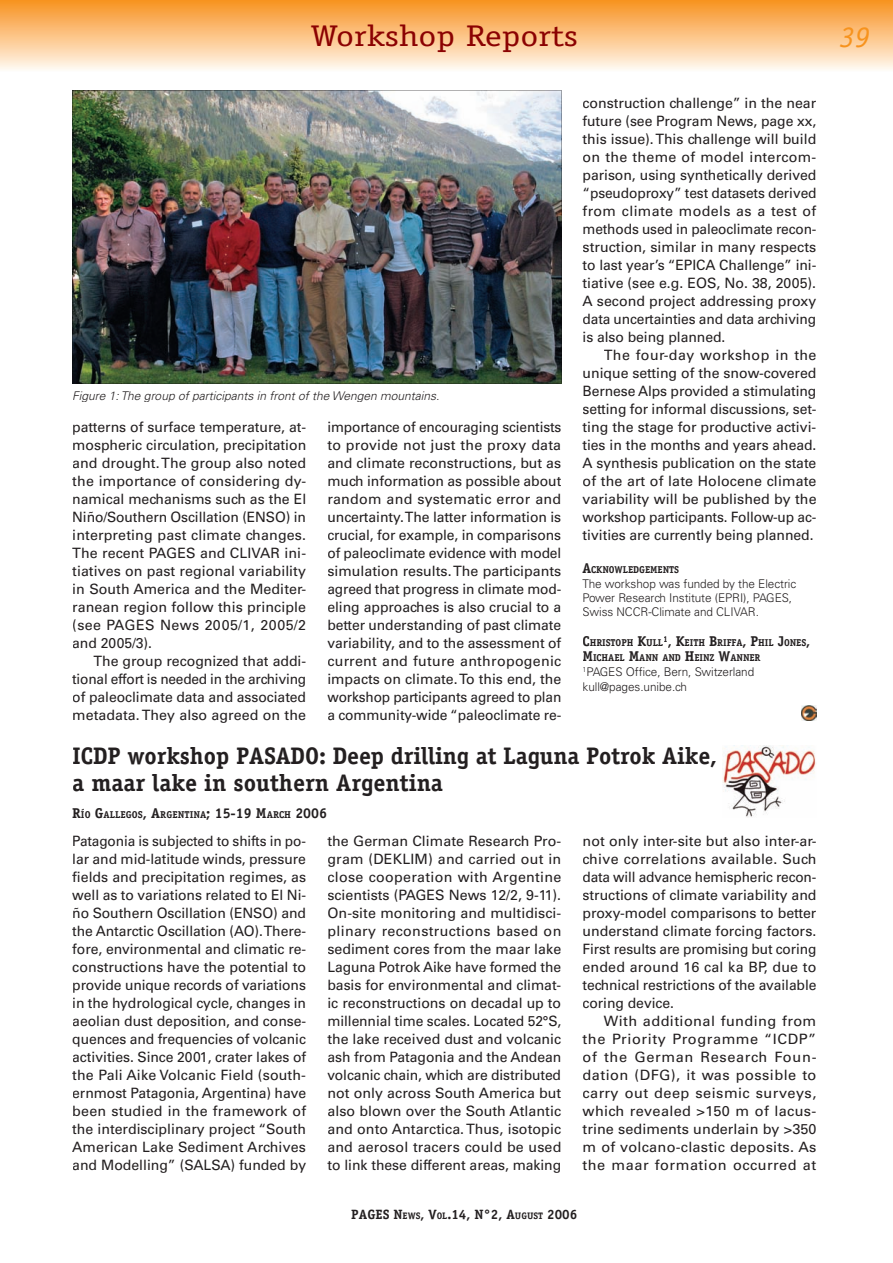
<style>
.page{position:relative;width:893px;height:1263px;background:#fff}
.page>*{position:absolute;margin:0;border:0;box-sizing:border-box;transform-origin:0 0}
.t1{font:30px "Officina Serif";color:#8b0202;scale:1.2 1}
.t2{font:italic 30px "Officina Serif";color:#f7931d}
.t3{font:700 24px/27px "Officina Serif";letter-spacing:-.005em;color:#231f20}
.t4{font:14.25px/18px "Univers";letter-spacing:-.005em;color:#231f20;text-align:justify}
.t5{font:14.25px/18px "Univers";letter-spacing:-.005em;color:#231f20;text-align:justify;scale:.96 1}
.t6{font:700 13.5px "Officina Serif";color:#231f20}
.t7{font:300 12px/13.8px "Univers";letter-spacing:-.005em;color:#231f20}
.t8{font:italic 300 12px "Univers";color:#231f20}
.t9{font:700 9.9px/15px "Officina Serif";letter-spacing:-.005em;color:#231f20}
.s1{font-size:14.25px}
.s2{font-size:9.45px}
</style>
<div class="page">
<div style="left:0;top:0;width:893px;height:72px;background:linear-gradient(to bottom,#f8911e,#fff9f1)"></div>
<img style="left:801px;top:705px;width:15px;height:15px">
<img style="left:122px;top:139px;width:390px;height:195px">
<img style="left:72px;top:90px;width:489px;height:49px">
<img style="left:72px;top:139px;width:50px;height:244px">
<img style="left:512px;top:139px;width:49px;height:244px">
<img style="left:121px;top:334px;width:392px;height:49px">
<img style="left:723px;top:746px;width:93px;height:71px">
<h1 class="t1" style="left:311px;top:19px;width:224px">Workshop Reports</h1>
<h1 class="t2" style="left:840px;top:19px;width:31px">39</h1>
<p class="t8" style="left:72px;top:388px;width:369px">Figure 1: The group of participants in front of the Wengen mountains.</p>
<p class="t4" style="left:72px;top:418px;width:235px">patterns of surface temperature, at&shy;mospheric circulation, precipitation and drought. The group also noted the importance of considering dy&shy;namical mechanisms such as the El Niño/Southern Oscillation (ENSO) in interpreting past climate changes.<br>The recent PAGES and CLIVAR ini&shy;tiatives on past regional variability in South America and the Mediter&shy;ranean region follow this principle (see PAGES News 2005/1, 2005/2 and 2005/3).</p>
<p class="t4" style="left:72px;top:652px;width:235px;text-indent:21px">The group recognized that addi&shy;tional effort is needed in the archiving of paleoclimate data and associated metadata. They also agreed on the</p>
<p class="t5" style="left:327px;top:418px;width:245px">importance of encouraging scientists to provide not just the proxy data and climate reconstructions, but as much information as possible about random and systematic error and uncertainty. The latter information is crucial, for example, in comparisons of paleoclimate evidence with model simulation results. The participants agreed that progress in climate mod&shy;eling approaches is also crucial to a better understanding of past climate variability, and to the assessment of current and future anthropogenic impacts on climate. To this end, the workshop participants agreed to plan a community-wide “paleoclimate re-</p>
<p class="t4" style="left:583px;top:94px;width:236px">construction challenge” in the near future (see Program News, page xx, this issue). This challenge will build on the theme of model intercom&shy;parison, using synthetically derived “pseudoproxy” test datasets derived from climate models as a test of methods used in paleoclimate recon&shy;struction, similar in many respects to last year’s “EPICA Challenge” ini&shy;tiative (see e.g. EOS, No. 38, 2005).<br>A second project addressing proxy data uncertainties and data archiving is also being planned.</p>
<p class="t4" style="left:583px;top:346px;width:235px;text-indent:21px">The four-day workshop in the unique setting of the snow-covered Bernese Alps provided a stimulating setting for informal discussions, set&shy;ting the stage for productive activi&shy;ties in the months and years ahead.<br>A synthesis publication on the state of the art of late Holocene climate variability will be published by the workshop participants. Follow-up ac&shy;tivities are currently being planned.</p>
<p class="t9" style="left:583px;top:562px;width:98px"><span class="s1">A</span>CKNOWLEDGEMENTS</p>
<p class="t7" style="left:583px;top:577px;width:215px">The workshop was funded by the Electric<br>Power Research Institute (EPRI), PAGES,<br>Swiss NCCR-Climate and CLIVAR.</p>
<p class="t9" style="left:583px;top:635px;width:229px"><span class="s1">C</span>HRISTOPH <span class="s1">K</span>ULL<sup>1</sup><span class="s1">, K</span>EITH <span class="s1">B</span>RIFFA<span class="s1">, P</span>HIL <span class="s1">J</span>ONES<span class="s1">,<br>M</span>ICHAEL <span class="s1">M</span>ANN AND <span class="s1">H</span>EINZ <span class="s1">W</span>ANNER</p>
<p class="t7" style="left:583px;top:664px;width:173px;line-height:15px"><sup>1</sup>PAGES Office, Bern, Switzerland kull@pages.unibe.ch</p>
<h2 class="t3" style="left:72px;top:742px;width:646px">ICDP workshop PASADO: Deep drilling at Laguna Potrok Aike, a maar lake in southern Argentina</h2>
<p class="t9" style="left:72px;top:807px;width:256px"><span class="s1">R</span>ÍO <span class="s1">G</span>ALLEGOS<span class="s1">, A</span>RGENTINA<span class="s1">; 15-19 M</span>ARCH <span class="s1">2006</span></p>
<p class="t5" style="left:72px;top:832px;width:245px">Patagonia is subjected to shifts in po&shy;lar and mid-latitude winds, pressure fields and precipitation regimes, as well as to variations related to El Ni&shy;ño Southern Oscillation (ENSO) and the Antarctic Oscillation (AO). There&shy;fore, environmental and climatic re&shy;constructions have the potential to provide unique records of variations in the hydrological cycle, changes in aeolian dust deposition, and conse&shy;quences and frequencies of volcanic activities. Since 2001, crater lakes of the Pali Aike Volcanic Field (south&shy;ernmost Patagonia, Argentina) have been studied in the framework of the interdisciplinary project “South American Lake Sediment Archives and Modelling” (SALSA) funded by</p>
<p class="t4" style="left:327px;top:832px;width:235px">the German Climate Research Pro&shy;gram (DEKLIM) and carried out in close cooperation with Argentine scientists (PAGES News 12/2, 9-11).<br>On-site monitoring and multidisci&shy;plinary reconstructions based on sediment cores from the maar lake Laguna Potrok Aike have formed the basis for environmental and climat&shy;ic reconstructions on decadal up to millennial time scales. Located 52°S, the lake received dust and volcanic ash from Patagonia and the Andean volcanic chain, which are distributed not only across South America but also blown over the South Atlantic and onto Antarctica. Thus, isotopic and aerosol tracers could be used to link these different areas, making</p>
<p class="t4" style="left:583px;top:832px;width:235px">not only inter-site but also inter-ar&shy;chive correlations available. Such data will advance hemispheric recon&shy;structions of climate variability and proxy-model comparisons to better understand climate forcing factors.<br>First results are promising but coring ended around 16 cal ka BP, due to technical restrictions of the available coring device.</p>
<p class="t4" style="left:583px;top:1012px;width:235px;text-indent:21px">With additional funding from the Priority Programme “ICDP” of the German Research Foun&shy;dation (DFG), it was possible to carry out deep seismic surveys, which revealed &gt;150 m of lacus&shy;trine sediments underlain by &gt;350 m of volcano-clastic deposits. As the maar formation occurred at</p>
<p class="t6" style="left:351px;top:1206px;width:227px">PAGES N<span class="s2">EWS</span>, V<span class="s2">OL</span>.14, N°2, A<span class="s2">UGUST</span> 2006</p>
</div>
